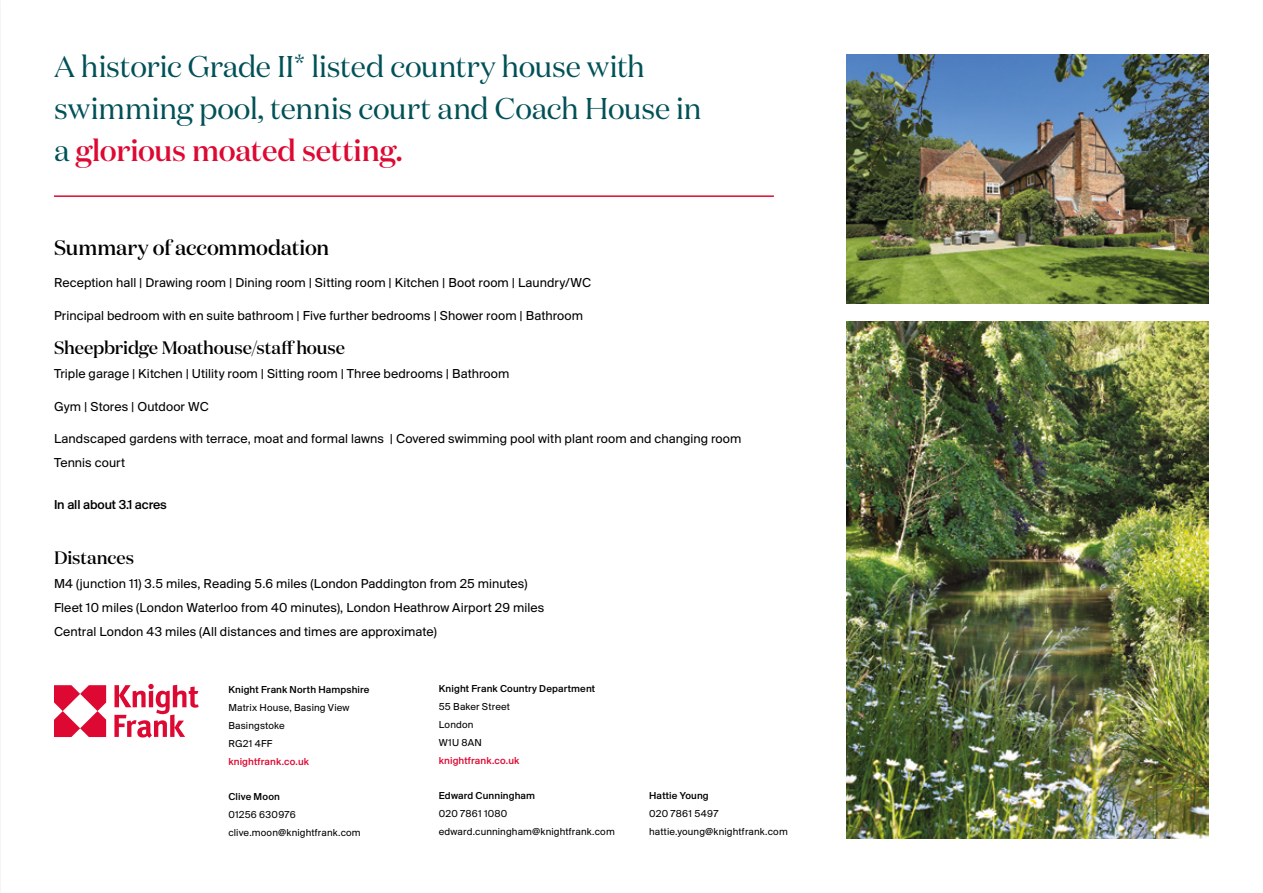
<style>
.page{position:relative;width:1263px;height:893px;background:#fff}
.page>*{position:absolute;margin:0;border:0;box-sizing:border-box;transform-origin:0 0}
.t1{font:30px/42px "Domaine Disp";letter-spacing:-.005em;color:#005157}
.t2{font:500 21px "Domaine Disp";letter-spacing:-.01em;color:#000}
.t3{font:500 18px "Domaine Disp";letter-spacing:-.01em;color:#000}
.t4{font:13.5px/24px "Suisse BP Intl";letter-spacing:.005em;color:#000}
.t5{font:500 13.5px "Suisse BP Intl";letter-spacing:-.01em;color:#000}
.t6{font:10.5px/18px "Suisse BP Intl";letter-spacing:.015em;color:#000}
.t7{font:500 10.5px "Suisse BP Intl";letter-spacing:.015em;color:#000}
.t8{font:500 10.5px "Suisse BP Intl";letter-spacing:.015em;color:#dd0932}
.s1{font-weight:500;color:#dd0932}
</style>
<div class="page">
<svg style="left:54px;top:684px;width:145px;height:54px"></svg>
<hr style="left:54px;top:195px;width:720px;height:2px;background:#dd0932">
<img style="left:846px;top:322px;width:363px;height:517px">
<img style="left:846px;top:54px;width:363px;height:250px">
<h1 class="t1" style="left:54px;top:46px;width:649px">A historic Grade II* listed country house with swimming pool, tennis court and Coach House in a <span class="s1">glorious moated setting.</span></h1>
<h2 class="t2" style="left:54px;top:234px;width:277px">Summary of accommodation</h2>
<p class="t4" style="left:54px;top:270px;width:539px">Reception hall | Drawing room | Dining room | Sitting room | Kitchen | Boot room | Laundry/WC</p>
<p class="t4" style="left:54px;top:303px;width:531px">Principal bedroom with en suite bathroom | Five further bedrooms | Shower room | Bathroom</p>
<h3 class="t3" style="left:54px;top:336px;width:293px">Sheepbridge Moathouse/staff house</h3>
<p class="t4" style="left:54px;top:361px;width:457px">Triple garage | Kitchen | Utility room | Sitting room | Three bedrooms | Bathroom</p>
<p class="t4" style="left:54px;top:394px;width:156px">Gym | Stores | Outdoor WC</p>
<p class="t4" style="left:54px;top:426px;width:689px">Landscaped gardens with terrace, moat and formal lawns | Covered swimming pool with plant room and changing room<br>Tennis court</p>
<p class="t5" style="left:54px;top:496px;width:114px">In all about 3.1 acres</p>
<h3 class="t3" style="left:54px;top:546px;width:82px">Distances</h3>
<p class="t4" style="left:54px;top:571px;width:492px">M4 (junction 11) 3.5 miles, Reading 5.6 miles (London Paddington from 25 minutes)<br>Fleet 10 miles (London Waterloo from 40 minutes), London Heathrow Airport 29 miles<br>Central London 43 miles (All distances and times are approximate)</p>
<p class="t7" style="left:228px;top:683px;width:143px">Knight Frank North Hampshire</p>
<p class="t6" style="left:228px;top:698px;width:123px">Matrix House, Basing View<br>Basingstoke<br>RG21 4FF</p>
<p class="t8" style="left:228px;top:755px;width:82px">knightfrank.co.uk</p>
<p class="t7" style="left:228px;top:790px;width:53px">Clive Moon</p>
<p class="t6" style="left:228px;top:805px;width:134px">01256 630976 clive.moon@knightfrank.com</p>
<p class="t7" style="left:439px;top:683px;width:158px">Knight Frank Country Department</p>
<p class="t6" style="left:439px;top:698px;width:73px">55 Baker Street<br>London<br>W1U 8AN</p>
<p class="t8" style="left:439px;top:755px;width:82px">knightfrank.co.uk</p>
<p class="t7" style="left:439px;top:790px;width:98px">Edward Cunningham</p>
<p class="t6" style="left:439px;top:805px;width:177px">020 7861 1080 edward.cunningham@knightfrank.com</p>
<p class="t7" style="left:649px;top:790px;width:61px">Hattie Young</p>
<p class="t6" style="left:649px;top:805px;width:140px">020 7861 5497 hattie.young@knightfrank.com</p>
</div>
